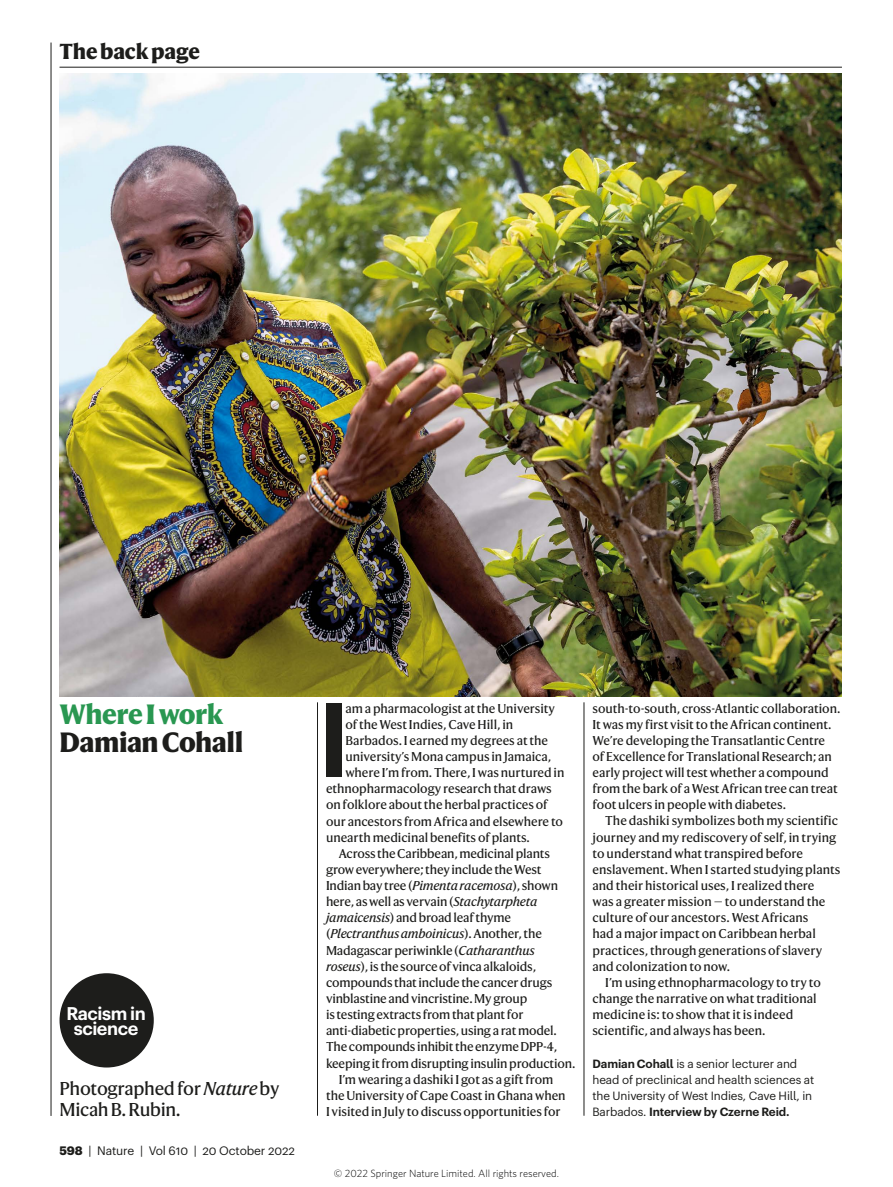
<style>
.page{position:relative;width:893px;height:1187px;background:#fff}
.page>*{position:absolute;margin:0;border:0;box-sizing:border-box;transform-origin:0 0}
.t1{font:700 102.6px "Graphik X Cond";color:#1d1d1b}
.t2{font:800 27px "Harding";letter-spacing:-.02em;color:#1d1d1b}
.t3{font:800 27px "Harding";letter-spacing:-.02em;color:#299751}
.t4{font:800 21px "Harding";letter-spacing:-.01em;color:#1d1d1b}
.t5{font:18px/21px "Harding Text";letter-spacing:-.02em;color:#1d1d1b}
.t6{font:600 18px/15px "Graphik Naturel";letter-spacing:-.025em;color:#fff;text-align:center}
.t7{font:12.3px/16px "Harding Text";letter-spacing:-.005em;color:#1d1d1b}
.t8{font:italic 12.3px "Harding Text";letter-spacing:-.015em;color:#1d1d1b}
.t9{font:12px "Graphik Naturel";letter-spacing:-.01em;color:#1d1d1b}
.t10{font:11.7px/16px "Graphik Naturel";letter-spacing:-.01em;color:#1d1d1b}
.t11{font:300 10.5px "Whitney";color:#000}
.s1{font-style:italic}
.s2{font-weight:700}
.s3{font-style:normal}
.s4{font-weight:600}
</style>
<div class="page">
<img style="left:60px;top:73px;width:782px;height:623px">
<hr style="left:51px;top:43px;width:1px;height:1072px;background:#1d1d1b">
<hr style="left:60px;top:67px;width:782px;height:1px;background:#1d1d1b">
<hr style="left:317px;top:702px;width:1px;height:413px;background:#1d1d1b">
<hr style="left:584px;top:702px;width:1px;height:413px;background:#1d1d1b">
<div style="left:60px;top:973px;width:94px;height:94px;background:#1d1d1b;border-radius:50%"></div>
<h3 class="t4" style="left:60px;top:39px;width:142px">The back page</h3>
<h2 class="t3" style="left:60px;top:697px;width:165px">Where I work</h2>
<h2 class="t2" style="left:60px;top:725px;width:185px">Damian Cohall</h2>
<h3 class="t6" style="left:66px;top:1004px;width:81px">Racism in science</h3>
<h3 class="t5" style="left:60px;top:1077px;width:221px">Photographed for <span class="s1">Nature</span> by<br>Micah B. Rubin.</h3>
<p class="t9" style="left:60px;top:1141px;width:237px"><span class="s2">598</span> | Nature | Vol 610 | 20 October 2022</p>
<h1 class="t1" style="left:322px;top:667px;width:26px">I</h1>
<p class="t7" style="left:345px;top:700px;width:211px">am a pharmacologist at the University</p>
<p class="t7" style="left:345px;top:716px;width:169px">of the West Indies, Cave Hill, in</p>
<p class="t7" style="left:345px;top:732px;width:204px">Barbados. I earned my degrees at the</p>
<p class="t7" style="left:345px;top:748px;width:207px">university’s Mona campus in Jamaica,</p>
<p class="t7" style="left:345px;top:764px;width:221px">where I’m from. There, I was nurtured in</p>
<p class="t7" style="left:326px;top:781px;width:227px">ethnopharmacology research that draws</p>
<p class="t7" style="left:326px;top:797px;width:223px">on folklore about the herbal practices of</p>
<p class="t7" style="left:326px;top:813px;width:239px">our ancestors from Africa and elsewhere to</p>
<p class="t7" style="left:326px;top:829px;width:205px">unearth medicinal benefits of plants.</p>
<p class="t7" style="left:339px;top:845px;width:213px">Across the Caribbean, medicinal plants</p>
<p class="t7" style="left:326px;top:861px;width:217px">grow everywhere; they include the West</p>
<p class="t7" style="left:326px;top:877px;width:234px">Indian bay tree (<span class="s1">Pimenta racemosa</span>), shown</p>
<p class="t7" style="left:326px;top:893px;width:213px">here, as well as vervain (<span class="s1">Stachytarpheta</span></p>
<p class="t7" style="left:326px;top:910px;width:187px"><span class="s1">jamaicensis</span>) and broad leaf thyme</p>
<p class="t8" style="left:326px;top:926px;width:217px"><span class="s3">(</span>Plectranthus amboinicus<span class="s3">). Another, the</span></p>
<p class="t7" style="left:326px;top:942px;width:210px">Madagascar periwinkle (<span class="s1">Catharanthus</span></p>
<p class="t7" style="left:326px;top:958px;width:212px"><span class="s1">roseus</span>), is the source of vinca alkaloids,</p>
<p class="t7" style="left:326px;top:974px;width:228px">compounds that include the cancer drugs</p>
<p class="t7" style="left:326px;top:990px;width:203px">vinblastine and vincristine. My group</p>
<p class="t7" style="left:326px;top:1006px;width:199px">is testing extracts from that plant for</p>
<p class="t7" style="left:326px;top:1022px;width:232px">anti‑diabetic properties, using a rat model.</p>
<p class="t7" style="left:326px;top:1039px;width:233px">The compounds inhibit the enzyme DPP‑4,</p>
<p class="t7" style="left:326px;top:1055px;width:251px">keeping it from disrupting insulin production.</p>
<p class="t7" style="left:339px;top:1071px;width:216px">I’m wearing a dashiki I got as a gift from</p>
<p class="t7" style="left:326px;top:1087px;width:241px">the University of Cape Coast in Ghana when</p>
<p class="t7" style="left:326px;top:1103px;width:236px">I visited in July to discuss opportunities for</p>
<p class="t7" style="left:592px;top:700px;width:249px">south-to-south, cross-Atlantic collaboration.<br>It was my first visit to the African continent.<br>We’re developing the Transatlantic Centre<br>of Excellence for Translational Research; an early project will test whether a compound from the bark of a West African tree can treat foot ulcers in people with diabetes.</p>
<p class="t7" style="left:605px;top:813px;width:234px">The dashiki symbolizes both my scientific</p>
<p class="t7" style="left:592px;top:829px;width:245px">journey and my rediscovery of self, in trying</p>
<p class="t7" style="left:592px;top:845px;width:212px">to understand what transpired before</p>
<p class="t7" style="left:592px;top:861px;width:250px">enslavement. When I started studying plants</p>
<p class="t7" style="left:592px;top:877px;width:223px">and their historical uses, I realized there</p>
<p class="t7" style="left:592px;top:893px;width:234px">was a greater mission — to understand the</p>
<p class="t7" style="left:592px;top:910px;width:218px">culture of our ancestors. West Africans</p>
<p class="t7" style="left:592px;top:926px;width:225px">had a major impact on Caribbean herbal</p>
<p class="t7" style="left:592px;top:942px;width:231px">practices, through generations of slavery</p>
<p class="t7" style="left:592px;top:958px;width:139px">and colonization to now.</p>
<p class="t7" style="left:605px;top:974px;width:217px">I’m using ethnopharmacology to try to</p>
<p class="t7" style="left:592px;top:990px;width:226px">change the narrative on what traditional</p>
<p class="t7" style="left:592px;top:1006px;width:202px">medicine is: to show that it is indeed</p>
<p class="t7" style="left:592px;top:1022px;width:175px">scientific, and always has been.</p>
<p class="t10" style="left:592px;top:1054px;width:223px"><span class="s4">Damian Cohall</span> is a senior lecturer and head of preclinical and health sciences at the University of West Indies, Cave Hill, in Barbados. <span class="s4">Interview by Czerne Reid.</span></p>
<p class="t11" style="left:334px;top:1166px;width:226px">© 2022 Springer Nature Limited. All rights reserved.</p>
</div>
